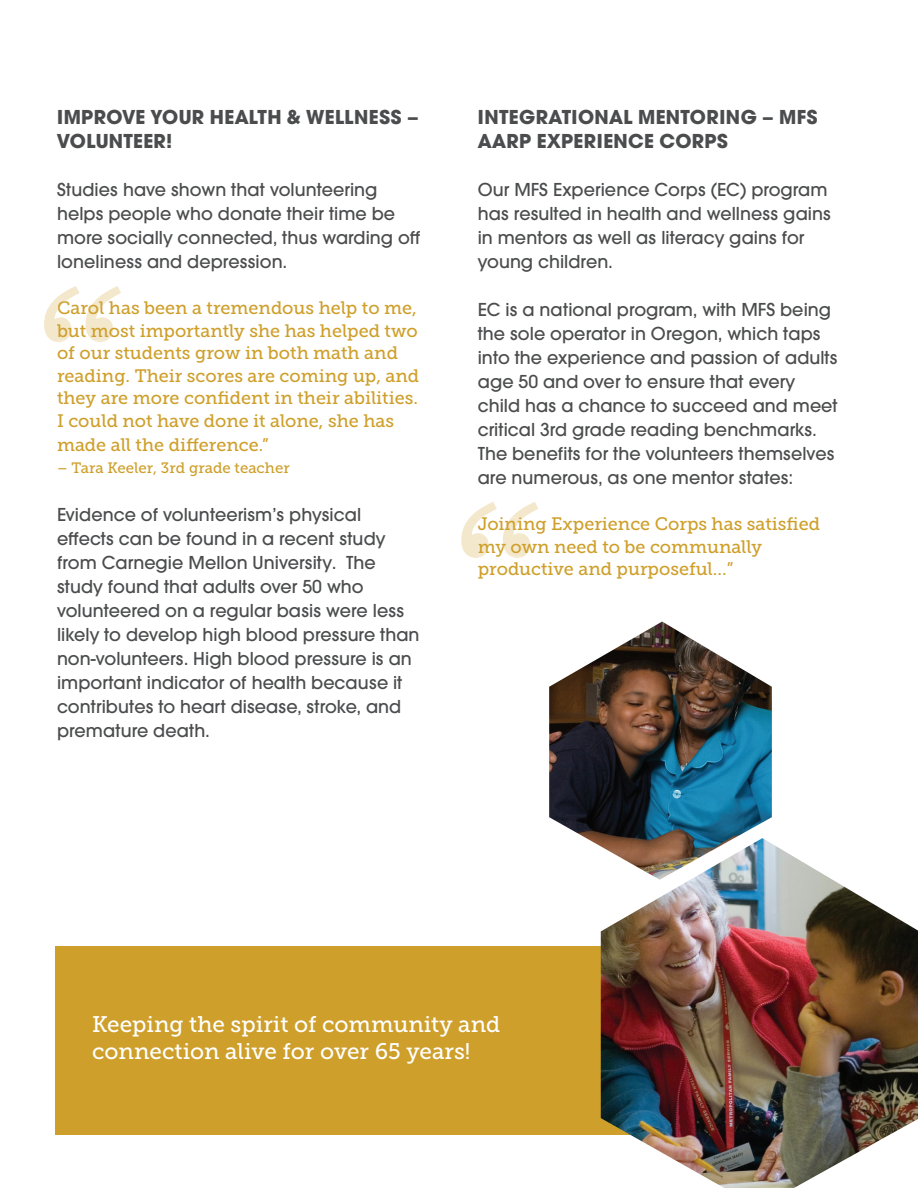
<style>
.page{position:relative;width:918px;height:1188px;background:#fff}
.page>*{position:absolute;margin:0;border:0;box-sizing:border-box;transform-origin:0 0}
.t1{font:22.5px/27px "Museo Slab 500";color:#fff}
.t2{font:700 21px/24px "Avalon";letter-spacing:.015em;color:#4b4c4d}
.t3{font:500 19.5px/24px "Avalon";color:#4b4c4d}
.t4{font:18px/22.8px "Museo Slab 500";color:#ce9f2a}
.t5{font:15px "Museo Slab 500";color:#ce9f2a}
</style>
<div class="page">
<div style="left:56px;top:946px;width:810px;height:189px;background:#ce9f2a"></div>
<img style="left:601px;top:844px;width:317px;height:344px">
<svg style="left:86px;top:286px;width:35px;height:56px"></svg>
<svg style="left:44px;top:286px;width:36px;height:56px"></svg>
<svg style="left:503px;top:502px;width:35px;height:56px"></svg>
<svg style="left:461px;top:502px;width:36px;height:56px"></svg>
<img style="left:549px;top:622px;width:223px;height:258px">
<p class="t2" style="left:57px;top:105px;width:363px">IMPROVE YOUR HEALTH &amp; WELLNESS –<br>VOLUNTEER!</p>
<p class="t3" style="left:57px;top:177px;width:365px">Studies have shown that volunteering helps people who donate their time be more socially connected, thus warding off loneliness and depression.</p>
<p class="t4" style="left:57px;top:297px;width:362px">Carol has been a tremendous help to me, but most importantly she has helped two</p>
<p class="t4" style="left:57px;top:342px;width:364px">of our students grow in both math and reading. Their scores are coming up, and they are more confident in their abilities.<br>I could not have done it alone, she has made all the difference.”</p>
<p class="t5" style="left:57px;top:460px;width:234px">– Tara Keeler, 3rd grade teacher</p>
<p class="t3" style="left:57px;top:503px;width:364px">Evidence of volunteerism’s physical effects can be found in a recent study from Carnegie Mellon University. The study found that adults over 50 who volunteered on a regular basis were less likely to develop high blood pressure than non-volunteers. High blood pressure is an important indicator of health because it contributes to heart disease, stroke, and premature death.</p>
<p class="t2" style="left:478px;top:105px;width:341px">INTEGRATIONAL MENTORING – MFS<br>AARP EXPERIENCE CORPS</p>
<p class="t3" style="left:478px;top:177px;width:355px">Our MFS Experience Corps (EC) program has resulted in health and wellness gains in mentors as well as literacy gains for young children.</p>
<p class="t3" style="left:478px;top:297px;width:362px">EC is a national program, with MFS being the sole operator in Oregon, which taps into the experience and passion of adults age 50 and over to ensure that every child has a chance to succeed and meet critical 3rd grade reading benchmarks.<br>The benefits for the volunteers themselves are numerous, as one mentor states:</p>
<p class="t4" style="left:478px;top:513px;width:344px">Joining Experience Corps has satisfied my own need to be communally</p>
<p class="t4" style="left:478px;top:558px;width:257px">productive and purposeful…”</p>
<p class="t1" style="left:92px;top:1011px;width:410px">Keeping the spirit of community and connection alive for over 65 years!</p>
</div>
